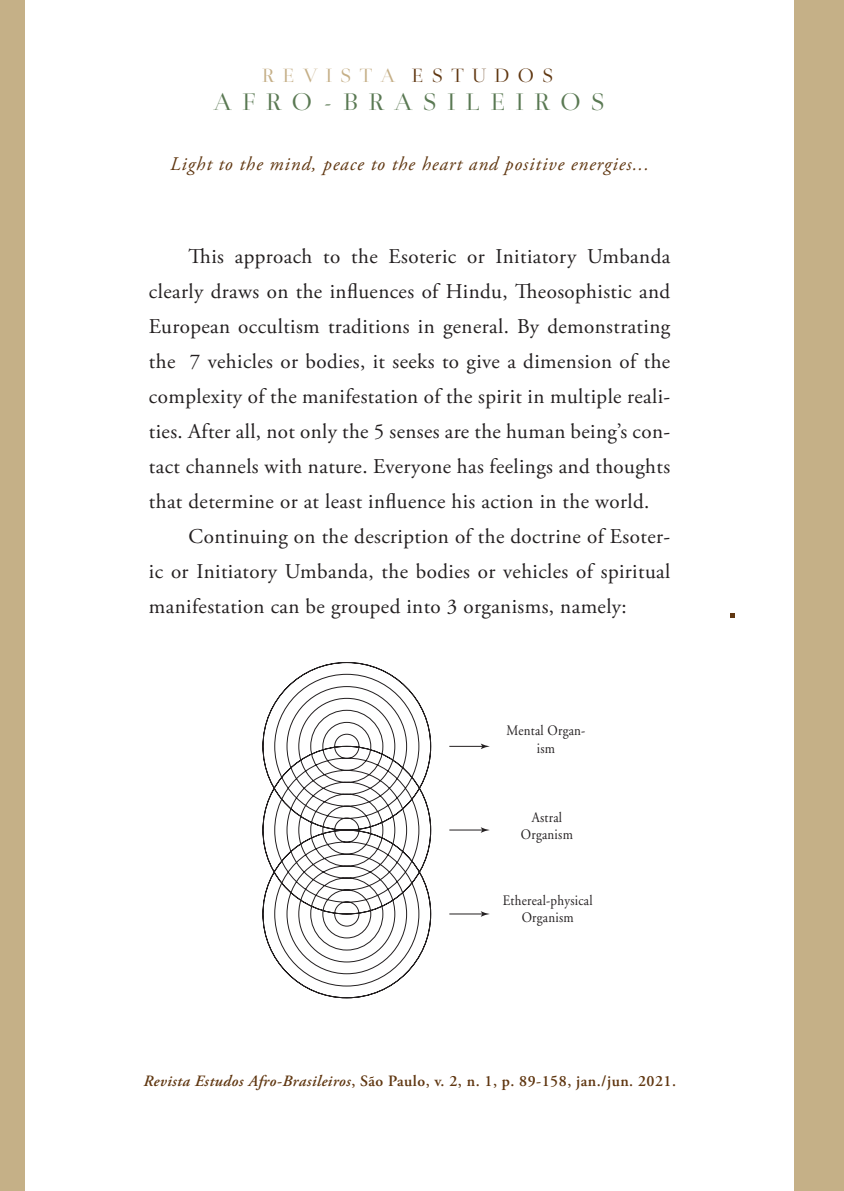
<style>
.page{position:relative;width:844px;height:1191px;background:#fff}
.page>*{position:absolute;margin:0;border:0;box-sizing:border-box;transform-origin:0 0}
.t1{font:25.55px "Medio";letter-spacing:.415em;color:#5a7953}
.t2{font:21px "Adobe Garamond Pro";letter-spacing:.02em;color:#231f20}
.t3{font:20.47px "Medio";letter-spacing:.415em;color:#c5af87}
.t4{font:italic 19.25px "Adobe Garamond Pro";letter-spacing:.05em;color:#603711}
.t5{font:600 15.75px "Adobe Garamond Pro";letter-spacing:.03em;color:#603711}
.t6{font:14.35px/17.2px "Adobe Garamond";letter-spacing:.02em;color:#231f20;text-align:center;scale:.9 1}
.s1{color:#603711}
.s2{font-style:italic}
</style>
<div class="page">
<svg style="left:730px;top:613px;width:4px;height:4px"></svg>
<svg style="left:262px;top:662px;width:221px;height:336px"></svg>
<svg style="left:480px;top:743px;width:9px;height:6px"></svg>
<hr style="left:449px;top:829px;width:34px;height:1px;background:#231f20">
<svg style="left:480px;top:827px;width:9px;height:5px"></svg>
<hr style="left:449px;top:913px;width:34px;height:1px;background:#231f20">
<svg style="left:480px;top:911px;width:9px;height:5px"></svg>
<div style="left:794px;top:0;width:49px;height:1191px;background:#c5b087"></div>
<div style="left:0;top:0;width:25px;height:1191px;background:#c5b087"></div>
<p class="t3" style="left:262px;top:67px;width:293px">REVISTA <span class="s1">ESTUDOS</span></p>
<p class="t1" style="left:214px;top:92px;width:392px">AFRO-BRASILEIROS</p>
<p class="t4" style="left:170px;top:152px;width:480px">Light to the mind, peace to the heart and positive energies...</p>
<p class="t2" style="left:189px;top:244px;width:483px">This approach to the Esoteric or Initiatory Umbanda</p>
<p class="t2" style="left:149px;top:279px;width:522px">clearly draws on the influences of Hindu, Theosophistic and</p>
<p class="t2" style="left:149px;top:314px;width:522px">European occultism traditions in general. By demonstrating</p>
<p class="t2" style="left:149px;top:349px;width:522px">the 7 vehicles or bodies, it seeks to give a dimension of the</p>
<p class="t2" style="left:149px;top:384px;width:522px">complexity of the manifestation of the spirit in multiple reali-</p>
<p class="t2" style="left:149px;top:419px;width:522px">ties. After all, not only the 5 senses are the human being’s con-</p>
<p class="t2" style="left:149px;top:454px;width:522px">tact channels with nature. Everyone has feelings and thoughts</p>
<p class="t2" style="left:149px;top:489px;width:502px">that determine or at least influence his action in the world.</p>
<p class="t2" style="left:189px;top:524px;width:483px">Continuing on the description of the doctrine of Esoter-</p>
<p class="t2" style="left:149px;top:559px;width:522px">ic or Initiatory Umbanda, the bodies or vehicles of spiritual</p>
<p class="t2" style="left:149px;top:594px;width:479px">manifestation can be grouped into 3 organisms, namely:</p>
<p class="t6" style="left:506px;top:722px;width:89px">Mental Organ&shy;ism</p>
<p class="t6" style="left:520px;top:808px;width:59px">Astral<br>Organism</p>
<p class="t6" style="left:503px;top:892px;width:101px">Ethereal-physical<br>Organism</p>
<p class="t5" style="left:143px;top:1071px;width:534px"><span class="s2">Revista Estudos Afro-Brasileiros</span>, São Paulo, v. 2, n. 1, p. 89-158, jan./jun. 2021.</p>
</div>
